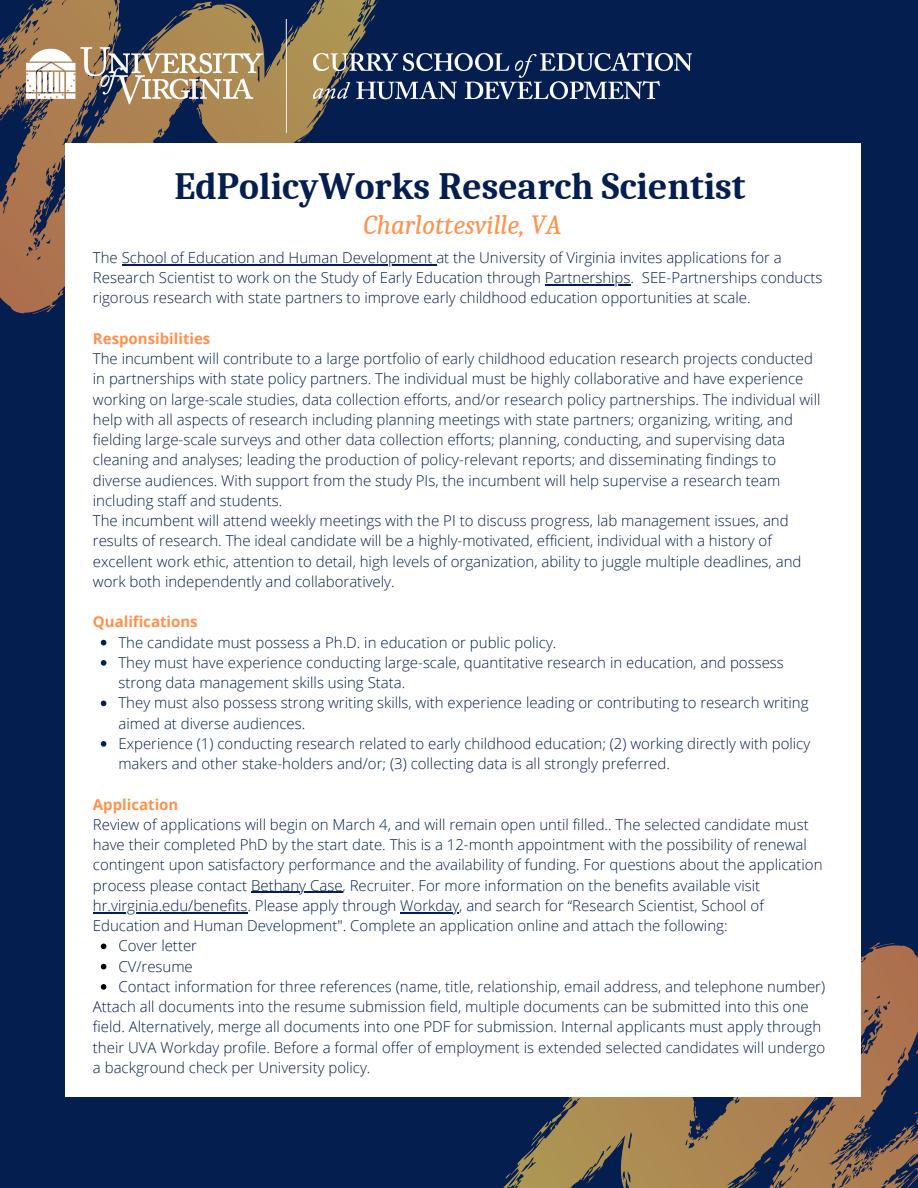
<style>
.page{position:relative;width:918px;height:1188px;background:#041e4f}
.page>*{position:absolute;margin:0;border:0;box-sizing:border-box;transform-origin:0 0}
.t1{font:700 37.5px "Caladea";color:#041e4f}
.t2{font:italic 27px "Caladea";color:#ff914d}
.t3{font:300 15px/20.2px "Open Sans";color:#041e4f}
.t4{font:700 15px "Open Sans";color:#ff914d}
</style>
<div class="page">
<svg style="left:0;top:0;width:379px;height:314px"></svg>
<svg style="left:503px;top:865px;width:415px;height:323px"></svg>
<img style="left:27px;top:19px;width:665px;height:114px">
<div style="left:65px;top:143px;width:795px;height:954px;background:#fff"></div>
<svg style="left:101px;top:640px;width:5px;height:5px"></svg>
<svg style="left:101px;top:660px;width:5px;height:6px"></svg>
<svg style="left:101px;top:701px;width:5px;height:5px"></svg>
<svg style="left:101px;top:741px;width:5px;height:6px"></svg>
<svg style="left:101px;top:944px;width:5px;height:5px"></svg>
<svg style="left:101px;top:964px;width:5px;height:5px"></svg>
<svg style="left:101px;top:984px;width:5px;height:6px"></svg>
<hr style="left:122px;top:264px;width:314px;height:1px;background:#041e4f">
<hr style="left:545px;top:284px;width:86px;height:1px;background:#041e4f">
<hr style="left:251px;top:892px;width:92px;height:1px;background:#041e4f">
<hr style="left:93px;top:912px;width:154px;height:1px;background:#041e4f">
<hr style="left:400px;top:912px;width:59px;height:1px;background:#041e4f">
<p class="t1" style="left:175px;top:166px;width:572px">EdPolicyWorks Research Scientist</p>
<p class="t2" style="left:363px;top:210px;width:199px">Charlottesville, VA</p>
<p class="t3" style="left:93px;top:247px;width:731px">The School of Education and Human Development at the University of Virginia invites applications for a<br>Research Scientist to work on the Study of Early Education through Partnerships. SEE-Partnerships conducts rigorous research with state partners to improve early childhood education opportunities at scale.</p>
<p class="t4" style="left:93px;top:328px;width:119px">Responsibilities</p>
<p class="t3" style="left:93px;top:348px;width:729px">The incumbent will contribute to a large portfolio of early childhood education research projects conducted in partnerships with state policy partners. The individual must be highly collaborative and have experience working on large-scale studies, data collection efforts, and/or research policy partnerships. The individual will help with all aspects of research including planning meetings with state partners; organizing, writing, and fielding large-scale surveys and other data collection efforts; planning, conducting, and supervising data cleaning and analyses; leading the production of policy-relevant reports; and disseminating findings to diverse audiences. With support from the study PIs, the incumbent will help supervise a research team including staff and students.</p>
<p class="t3" style="left:93px;top:510px;width:710px">The incumbent will attend weekly meetings with the PI to discuss progress, lab management issues, and results of research. The ideal candidate will be a highly-motivated, efficient, individual with a history of excellent work ethic, attention to detail, high levels of organization, ability to juggle multiple deadlines, and work both independently and collaboratively.</p>
<p class="t4" style="left:93px;top:611px;width:106px">Qualifications</p>
<p class="t3" style="left:118px;top:632px;width:440px">The candidate must possess a Ph.D. in education or public policy.</p>
<p class="t3" style="left:118px;top:652px;width:667px">They must have experience conducting large-scale, quantitative research in education, and possess strong data management skills using Stata.</p>
<p class="t3" style="left:118px;top:693px;width:692px">They must also possess strong writing skills, with experience leading or contributing to research writing aimed at diverse audiences.</p>
<p class="t3" style="left:118px;top:733px;width:693px">Experience (1) conducting research related to early childhood education; (2) working directly with policy makers and other stake-holders and/or; (3) collecting data is all strongly preferred.</p>
<p class="t4" style="left:93px;top:794px;width:87px">Application</p>
<p class="t3" style="left:93px;top:814px;width:731px">Review of applications will begin on March 4, and will remain open until filled.. The selected candidate must have their completed PhD by the start date. This is a 12-month appointment with the possibility of renewal contingent upon satisfactory performance and the availability of funding. For questions about the application process please contact Bethany Case, Recruiter. For more information on the benefits available visit hr.virginia.edu/benefits. Please apply through Workday, and search for “Research Scientist, School of Education and Human Development". Complete an application online and attach the following:</p>
<p class="t3" style="left:118px;top:936px;width:80px">Cover letter</p>
<p class="t3" style="left:118px;top:956px;width:76px">CV/resume</p>
<p class="t3" style="left:118px;top:976px;width:708px">Contact information for three references (name, title, relationship, email address, and telephone number)</p>
<p class="t3" style="left:93px;top:996px;width:734px">Attach all documents into the resume submission field, multiple documents can be submitted into this one field. Alternatively, merge all documents into one PDF for submission. Internal applicants must apply through their UVA Workday profile. Before a formal offer of employment is extended selected candidates will undergo a background check per University policy.</p>
</div>
